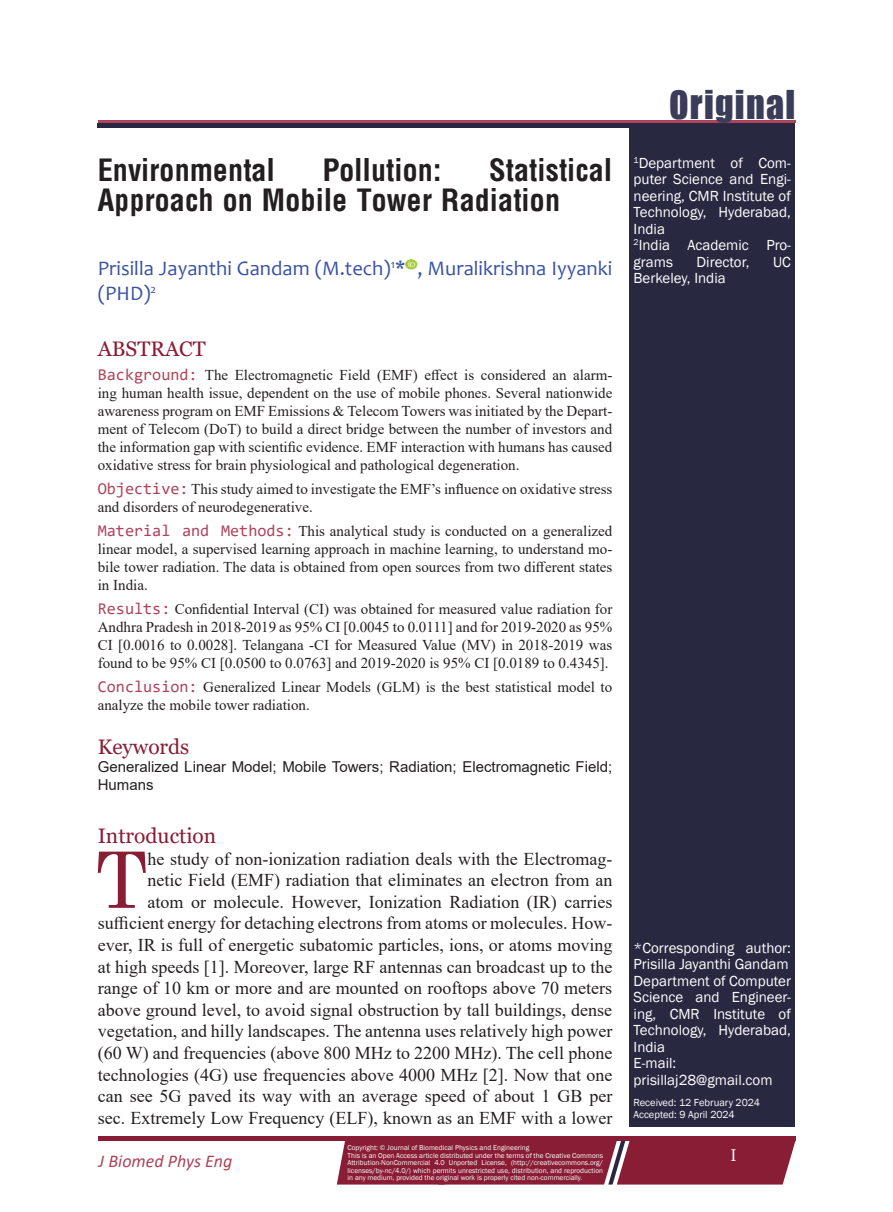
<style>
.page{position:relative;width:893px;height:1212px;background:#fff}
.page>*{position:absolute;margin:0;border:0;box-sizing:border-box;transform-origin:0 0}
.First_Paragraph{font:77.85px "Century Schoolbook";color:#881d35}
.Type_of_Article{font:40.5px "Billboard";letter-spacing:.03em;color:#3a3c5a}
.t1{font:700 30px/30px "Arena Condensed";color:#231f20}
.Heading{font:21px "Georgia";color:#881d35}
.AUTHOR{font:20.7px/24.9px "Candara";color:#3a53a3}
.First_Paragraph-2{font:18px/21.6px "Times New Roman";color:#231f20;text-align:right}
.t2{font:italic 18px "Calibri";color:#ad445b}
.t3{font:18px "Minion Pro";color:#fff}
.Structured_Abstract{font:15px/18px "Times New Roman";color:#231f20;text-align:justify}
.Affiliation{font:15px/16.5px "Franklin Gothic";color:#fff}
.Keywords{font:15px/18px "Arial";color:#231f20}
.Affiliation-2{font:10.5px "Franklin Gothic";color:#fff}
.Affiliation-3{font:7.2px/7.5px "Franklin Gothic";color:#fff;text-align:justify}
.s1{font-family:"Consolas";font-size:16.5px;color:#ae455b}
.s2{font-family:"Consolas";font-size:16.5px;color:#ad445b}
</style>
<div class="page">
<div style="left:98px;top:1136px;width:697px;height:5px;background:#881d35"></div>
<hr style="left:98px;top:120px;width:698px;height:2px;background:#ad445b">
<div style="left:629px;top:126px;width:166px;height:1001px;background:#292841"></div>
<div style="left:98px;top:123px;width:697px;height:5px;background:#292841"></div>
<svg style="left:405px;top:260px;width:12px;height:9px"></svg>
<div style="left:337px;top:1141px;width:458px;height:43px;background:#881d35"></div>
<p class="t1" style="left:98px;top:155px;width:516px;text-indent:391px">Statistical<br>Approach on Mobile Tower Radiation</p>
<p class="t1" style="left:98px;top:155px;width:179px">Environmental</p>
<p class="t1" style="left:323px;top:155px;width:120px">Pollution:</p>
<p class="AUTHOR" style="left:98px;top:256px;width:516px">Prisilla Jayanthi Gandam (M.tech)<sup>1</sup>* , Muralikrishna Iyyanki (PHD)<sup>2</sup></p>
<p class="Heading" style="left:98px;top:336px;width:109px">ABSTRACT</p>
<p class="Structured_Abstract" style="left:98px;top:366px;width:516px"><span class="s1">Background:</span> The Electromagnetic Field (EMF) effect is considered an alarm&shy;ing human health issue, dependent on the use of mobile phones. Several nationwide awareness program on EMF Emissions &amp; Telecom Towers was initiated by the Depart&shy;ment of Telecom (DoT) to build a direct bridge between the number of investors and the information gap with scientific evidence. EMF interaction with humans has caused oxidative stress for brain physiological and pathological degeneration.</p>
<p class="Structured_Abstract" style="left:98px;top:480px;width:516px"><span class="s2">Objective:</span> This study aimed to investigate the EMF’s influence on oxidative stress and disorders of neurodegenerative.</p>
<p class="Structured_Abstract" style="left:98px;top:522px;width:516px"><span class="s2">Material and Methods:</span> This analytical study is conducted on a generalized linear model, a supervised learning approach in machine learning, to understand mo&shy;bile tower radiation. The data is obtained from open sources from two different states in India.</p>
<p class="Structured_Abstract" style="left:98px;top:600px;width:516px"><span class="s2">Results:</span> Confidential Interval (CI) was obtained for measured value radiation for Andhra Pradesh in 2018-2019 as 95% CI [0.0045 to 0.0111] and for 2019-2020 as 95% CI [0.0016 to 0.0028]. Telangana -CI for Measured Value (MV) in 2018-2019 was found to be 95% CI [0.0500 to 0.0763] and 2019-2020 is 95% CI [0.0189 to 0.4345].</p>
<p class="Structured_Abstract" style="left:98px;top:678px;width:516px"><span class="s2">Conclusion:</span> Generalized Linear Models (GLM) is the best statistical model to analyze the mobile tower radiation.</p>
<p class="Heading" style="left:98px;top:734px;width:93px">Keywords</p>
<p class="Keywords" style="left:98px;top:757px;width:516px">Generalized Linear Model; Mobile Towers; Radiation; Electromagnetic Field;<br>Humans</p>
<p class="Heading" style="left:98px;top:823px;width:120px">Introduction</p>
<p class="First_Paragraph" style="left:96px;top:814px;width:53px">T</p>
<p class="First_Paragraph-2" style="left:98px;top:847px;width:516px">he study of non-ionization radiation deals with the Electromag-<br>netic Field (EMF) radiation that eliminates an electron from an<br>atom or molecule. However, Ionization Radiation (IR) carries sufficient energy for detaching electrons from atoms or molecules. How&shy;ever, IR is full of energetic subatomic particles, ions, or atoms moving at high speeds [1]. Moreover, large RF antennas can broadcast up to the range of 10 km or more and are mounted on rooftops above 70 meters above ground level, to avoid signal obstruction by tall buildings, dense vegetation, and hilly landscapes. The antenna uses relatively high power (60 W) and frequencies (above 800 MHz to 2200 MHz). The cell phone technologies (4G) use frequencies above 4000 MHz [2]. Now that one can see 5G paved its way with an average speed of about 1 GB per sec. Extremely Low Frequency (ELF), known as an EMF with a lower</p>
<p class="Type_of_Article" style="left:669px;top:83px;width:128px">Original</p>
<p class="Affiliation" style="left:634px;top:155px;width:159px;text-align:justify"><sup>1</sup>Department of Com&shy;puter Science and Engi&shy;neering, CMR Institute of Technology, Hyderabad, India</p>
<p class="Affiliation" style="left:634px;top:237px;width:159px"><sup>2</sup>India Academic Pro&shy;grams</p>
<p class="Affiliation" style="left:697px;top:254px;width:54px">Director,</p>
<p class="Affiliation" style="left:773px;top:254px;width:19px">UC</p>
<p class="Affiliation" style="left:634px;top:270px;width:94px">Berkeley, India</p>
<p class="Affiliation" style="left:634px;top:940px;width:159px">*Corresponding author:<br>Prisilla Jayanthi Gandam</p>
<p class="Affiliation" style="left:634px;top:973px;width:159px;text-align:justify">Department of Computer Science and Engineer&shy;ing, CMR Institute of Technology, Hyderabad, India</p>
<p class="Affiliation" style="left:634px;top:1055px;width:140px">E-mail: prisillaj28@gmail.com</p>
<p class="Affiliation-2" style="left:634px;top:1096px;width:128px">Received: 12 February 2024</p>
<p class="Affiliation-2" style="left:634px;top:1108px;width:102px">Accepted: 9 April 2024</p>
<p class="t2" style="left:99px;top:1148px;width:135px">J Biomed Phys Eng</p>
<p class="Affiliation-3" style="left:348px;top:1144px;width:183px">Copyright: © Journal of Biomedical Physics and Engineering</p>
<p class="Affiliation-3" style="left:348px;top:1151px;width:257px">This is an Open Access article distributed under the terms of the Creative Commons Attribution-NonCommercial 4.0 Unported License, (http://creativecommons.org/ licenses/by-nc/4.0/) which permits unrestricted use, distribution, and reproduction in any medium, provided the original work is properly cited non-commercially.</p>
<p class="t3" style="left:730px;top:1143px;width:8px">I</p>
</div>
